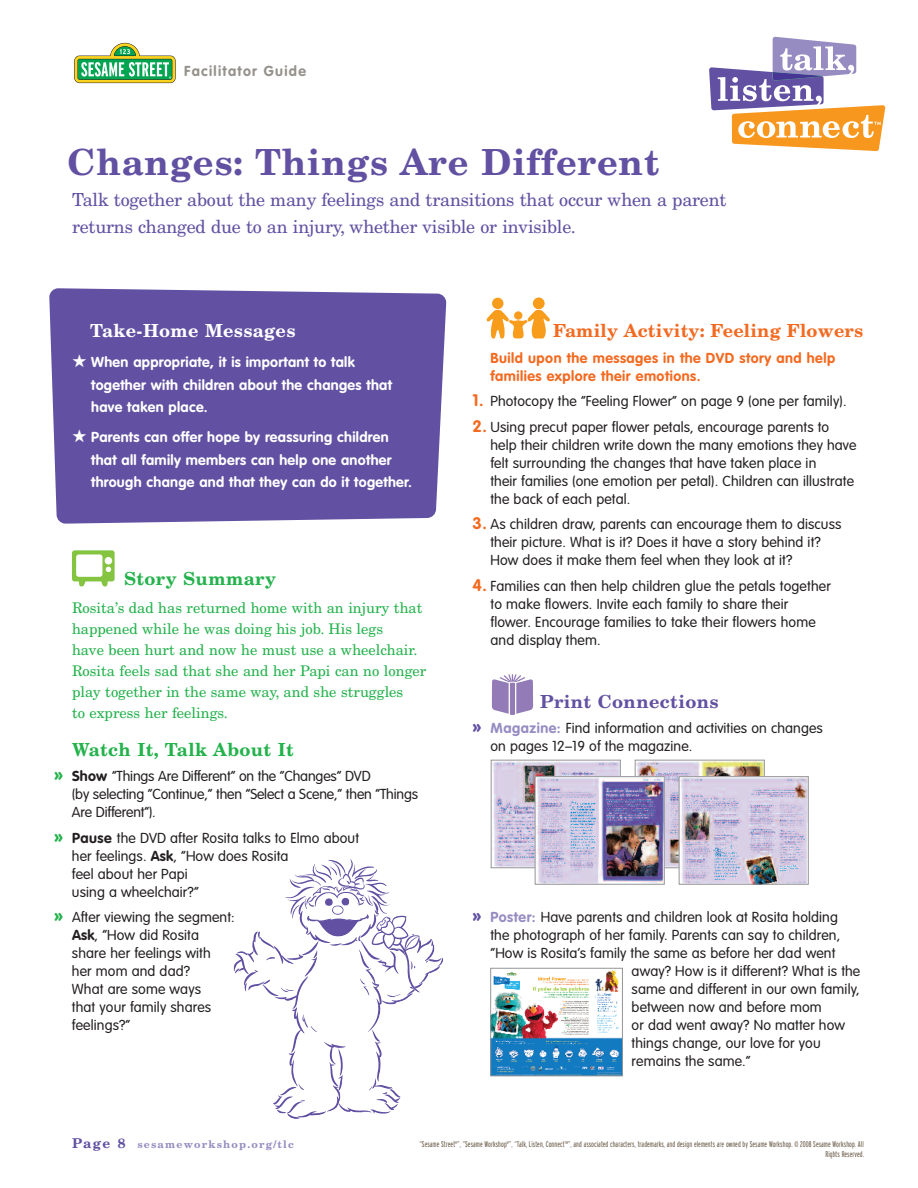
<style>
.page{position:relative;width:918px;height:1188px;background:#fff}
.page>*{position:absolute;margin:0;border:0;box-sizing:border-box;transform-origin:0 0}
.t1{font:700 36px "New Century Schlbk";letter-spacing:.025em;color:#6251a2}
.t2{font:18px/27px "New Century Schlbk";letter-spacing:-.01em;color:#6251a2}
.t3{font:700 18px "New Century Schlbk";letter-spacing:.025em;color:#23b24b}
.t4{font:700 18px "New Century Schlbk";letter-spacing:.01em;color:#f36a21}
.t5{font:700 18px "New Century Schlbk";letter-spacing:.025em;color:#fff}
.t6{font:700 18px "New Century Schlbk";letter-spacing:.025em;color:#6251a2}
.t7{font:14.7px/21px "New Century Schlbk";color:#23b24b}
.t8{font:300 14.25px/18px "VAG Rounded";letter-spacing:.01em;color:#231f20}
.t9{font:700 14.25px/22.5px "VAG Rounded";letter-spacing:.025em;color:#fff}
.t10{font:300 14.25px/18px "VAG Rounded";letter-spacing:-.01em;color:#231f20}
.t11{font:700 14.25px/18px "VAG Rounded";letter-spacing:.035em;color:#f36a21}
.t12{font:700 14.25px "VAG Rounded";letter-spacing:.09em;color:#95928b}
.t13{font:700 10.5px "New Century Schlbk";letter-spacing:.115em;color:#978cc2}
.t14{font:300 extra-condensed 8.25px/9.8px "Interstate";letter-spacing:.005em;color:#5d4c37;text-align:right}
.s1{font-weight:700;font-size:18.3px;color:#23b24b}
.s2{font-weight:700}
.s3{font-weight:700;font-size:16.5px;color:#f36a21}
.s4{font-weight:700;font-size:18.3px;color:#6251a2}
.s5{font-weight:700;color:#978cc2}
.s6{font-size:13.5px;color:#6251a2}
</style>
<div class="page">
<svg style="left:72px;top:550px;width:43px;height:36px"></svg>
<div style="left:105px;top:557px;width:7px;height:7px;background:#fff;border-radius:50%"></div>
<div style="left:49px;top:288px;width:397px;height:236px;background:#6251a2"></div>
<svg style="left:487px;top:298px;width:63px;height:40px"></svg>
<svg style="left:491px;top:674px;width:43px;height:40px"></svg>
<div style="left:509px;top:709px;width:7px;height:6px;background:#937bb8;border-radius:3px"></div>
<hr style="left:509px;top:683px;width:1px;height:33px;background:#fff">
<hr style="left:515px;top:683px;width:1px;height:33px;background:#fff">
<svg style="left:74px;top:43px;width:102px;height:40px"></svg>
<img style="left:492px;top:970px;width:129px;height:104px">
<div style="left:490px;top:968px;width:133px;height:108px;border:1px solid #939598"></div>
<svg style="left:709px;top:37px;width:176px;height:114px"></svg>
<img style="left:493px;top:762px;width:126px;height:104px">
<div style="left:491px;top:760px;width:130px;height:108px;border:1px solid #939598"></div>
<img style="left:637px;top:762px;width:126px;height:104px">
<div style="left:635px;top:760px;width:130px;height:108px;border:1px solid #939598"></div>
<img style="left:681px;top:778px;width:125px;height:104px">
<div style="left:679px;top:776px;width:129px;height:108px;border:1px solid #939598"></div>
<img style="left:537px;top:778px;width:125px;height:104px">
<div style="left:535px;top:776px;width:129px;height:108px;border:1px solid #939598"></div>
<svg style="left:347px;top:859px;width:96px;height:248px"></svg>
<p class="t12" style="left:184px;top:65px;width:124px">Facilitator Guide</p>
<h1 class="t1" style="left:68px;top:149px;width:593px">Changes: Things Are Different</h1>
<p class="t2" style="left:72px;top:188px;width:656px">Talk together about the many feelings and transitions that occur when a parent returns changed due to an injury, whether visible or invisible.</p>
<p class="t5" style="left:90px;top:324px;width:207px">Take-Home Messages</p>
<p class="t9" style="left:91px;top:352px;width:302px;text-indent:-19px">★ When appropriate, it is important to talk together with children about the changes that have taken place.</p>
<p class="t9" style="left:91px;top:427px;width:322px;text-indent:-19px">★ Parents can offer hope by reassuring children that all family members can help one another through change and that they can do it together.</p>
<p class="t3" style="left:124px;top:572px;width:154px">Story Summary</p>
<p class="t7" style="left:72px;top:599px;width:356px">Rosita’s dad has returned home with an injury that happened while he was doing his job. His legs<br>have been hurt and now he must use a wheelchair.<br>Rosita feels sad that she and her Papi can no longer play together in the same way, and she struggles<br>to express her feelings.</p>
<p class="t3" style="left:72px;top:743px;width:223px">Watch It, Talk About It</p>
<p class="t10" style="left:72px;top:768px;width:348px;text-indent:-18px"><span class="s1">»</span> <span class="s2">Show</span> “Things Are Different” on the “Changes” DVD<br>(by selecting “Continue,” then “Select a Scene,” then “Things<br>Are Different”).</p>
<p class="t8" style="left:72px;top:830px;width:289px;text-indent:-18px"><span class="s1">»</span> <span class="s2">Pause</span> the DVD after Rosita talks to Elmo about her feelings. <span class="s2">Ask</span>, “How does Rosita<br>feel about her Papi<br>using a wheelchair?”</p>
<p class="t8" style="left:72px;top:909px;width:164px;text-indent:-18px"><span class="s1">»</span> After viewing the segment:<br><span class="s2">Ask</span>, “How did Rosita share her feelings with<br>her mom and dad?<br>What are some ways<br>that your family shares feelings?”</p>
<p class="t4" style="left:553px;top:324px;width:311px">Family Activity: Feeling Flowers</p>
<p class="t11" style="left:490px;top:350px;width:346px">Build upon the messages in the DVD story and help families explore their emotions.</p>
<p class="t8" style="left:472px;top:393px;width:376px"><span class="s3">1.</span> Photocopy the “Feeling Flower” on page 9 (one per family).</p>
<p class="t8" style="left:490px;top:419px;width:368px;text-indent:-18px"><span class="s3">2.</span> Using precut paper flower petals, encourage parents to help their children write down the many emotions they have felt surrounding the changes that have taken place in<br>their families (one emotion per petal). Children can illustrate the back of each petal.</p>
<p class="t8" style="left:490px;top:516px;width:353px;text-indent:-18px"><span class="s3">3.</span> As children draw, parents can encourage them to discuss their picture. What is it? Does it have a story behind it?<br>How does it make them feel when they look at it?</p>
<p class="t8" style="left:490px;top:578px;width:342px;text-indent:-18px"><span class="s3">4.</span> Families can then help children glue the petals together to make flowers. Invite each family to share their flower. Encourage families to take their flowers home and display them.</p>
<p class="t6" style="left:540px;top:695px;width:180px">Print Connections</p>
<p class="t8" style="left:490px;top:720px;width:334px;text-indent:-18px"><span class="s4">»</span> <span class="s5">Magazine:</span> Find information and activities on changes on pages 12–19 of the magazine.</p>
<p class="t8" style="left:472px;top:909px;width:367px"><span class="s4">»</span> <span class="s5">Poster:</span> Have parents and children look at Rosita holding</p>
<p class="t8" style="left:490px;top:927px;width:351px">the photograph of her family. Parents can say to children,</p>
<p class="t8" style="left:490px;top:945px;width:346px">“How is Rosita’s family the same as before her dad went</p>
<p class="t8" style="left:632px;top:963px;width:230px">away? How is it different? What is the</p>
<p class="t8" style="left:632px;top:981px;width:230px">same and different in our own family,</p>
<p class="t8" style="left:632px;top:999px;width:192px">between now and before mom</p>
<p class="t8" style="left:632px;top:1017px;width:215px">or dad went away? No matter how</p>
<p class="t8" style="left:632px;top:1035px;width:191px">things change, our love for you</p>
<p class="t8" style="left:632px;top:1053px;width:121px">remains the same.”</p>
<p class="t13" style="left:72px;top:1140px;width:224px"><span class="s6">Page 8</span> sesameworkshop.org/tlc</p>
<p class="t14" style="left:419px;top:1140px;width:446px">“Sesame Street<sup>®</sup>”, “Sesame Workshop<sup>®</sup>”, “Talk, Listen, Connect<sup>TM</sup>”, and associated characters, trademarks, and design elements are owned by Sesame Workshop. © 2008 Sesame Workshop. All<br>Rights Reserved.</p>
</div>
